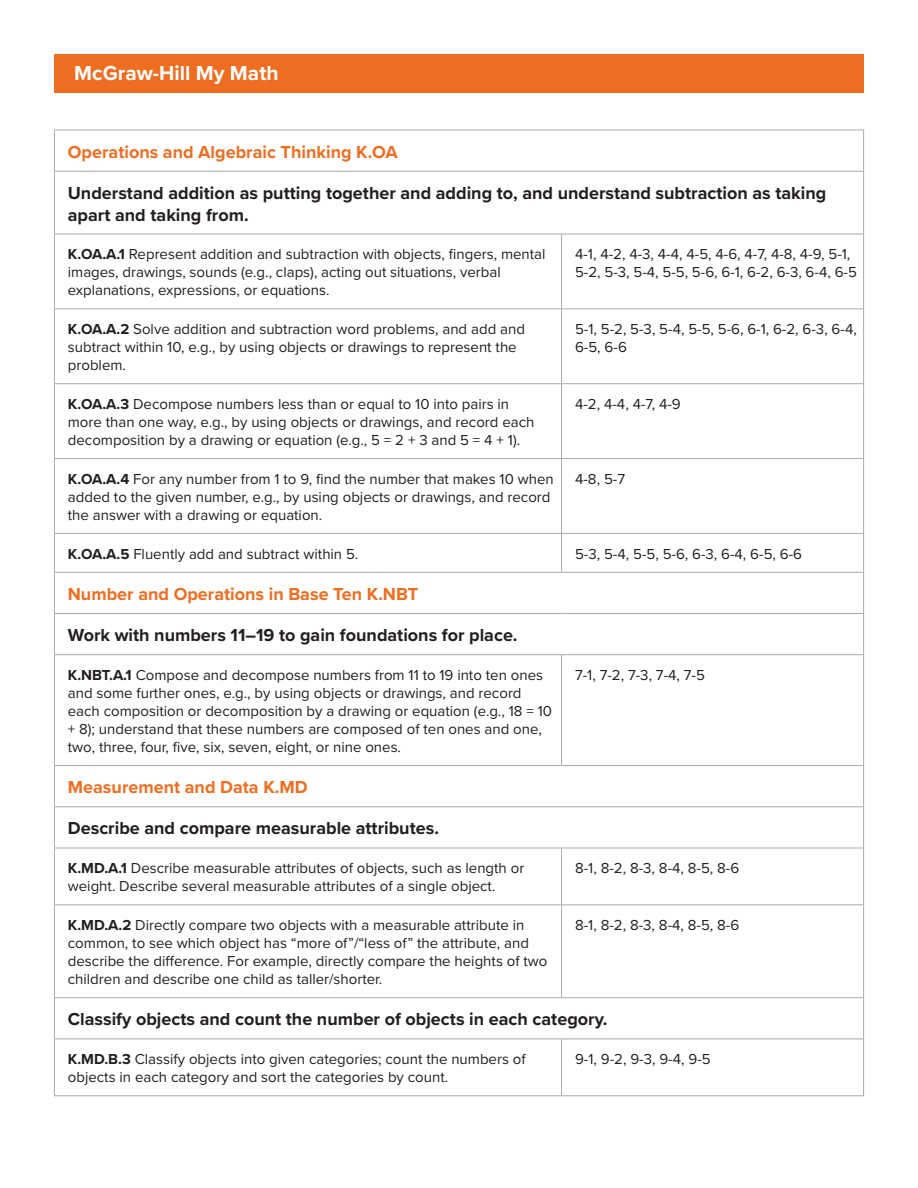
<style>
.page{position:relative;width:918px;height:1188px;background:#fff}
.page>*{position:absolute;margin:0;border:0;box-sizing:border-box;transform-origin:0 0}
.t1{font:700 21px "Proxima Nova";color:#fff}
.t2{font:700 18px/21.6px "Proxima Nova";color:#231f20}
.t3{font:700 18px "Proxima Nova";color:#ef6d20}
.t4{font:15px/18px "Proxima Nova";color:#231f20}
.s1{font-weight:700}
</style>
<div class="page">
<div style="left:54px;top:54px;width:810px;height:39px;background:#ef6d20"></div>
<hr style="left:54px;top:130px;width:508px;height:1px;background:#a8a9ad">
<hr style="left:54px;top:130px;width:1px;height:41px;background:#a8a9ad">
<hr style="left:562px;top:130px;width:302px;height:1px;background:#a8a9ad">
<hr style="left:863px;top:130px;width:1px;height:41px;background:#a8a9ad">
<hr style="left:54px;top:171px;width:508px;height:1px;background:#a8a9ad">
<hr style="left:54px;top:172px;width:1px;height:62px;background:#a8a9ad">
<hr style="left:562px;top:171px;width:302px;height:1px;background:#a8a9ad">
<hr style="left:863px;top:172px;width:1px;height:62px;background:#a8a9ad">
<hr style="left:54px;top:234px;width:508px;height:1px;background:#a8a9ad">
<hr style="left:54px;top:234px;width:1px;height:74px;background:#a8a9ad">
<hr style="left:562px;top:234px;width:302px;height:1px;background:#a8a9ad">
<hr style="left:561px;top:234px;width:1px;height:74px;background:#a8a9ad">
<hr style="left:863px;top:234px;width:1px;height:74px;background:#a8a9ad">
<hr style="left:54px;top:308px;width:508px;height:1px;background:#a8a9ad">
<hr style="left:54px;top:309px;width:1px;height:74px;background:#a8a9ad">
<hr style="left:562px;top:308px;width:302px;height:1px;background:#a8a9ad">
<hr style="left:561px;top:309px;width:1px;height:74px;background:#a8a9ad">
<hr style="left:863px;top:309px;width:1px;height:74px;background:#a8a9ad">
<hr style="left:54px;top:383px;width:508px;height:1px;background:#a8a9ad">
<hr style="left:54px;top:384px;width:1px;height:74px;background:#a8a9ad">
<hr style="left:562px;top:383px;width:302px;height:1px;background:#a8a9ad">
<hr style="left:561px;top:384px;width:1px;height:74px;background:#a8a9ad">
<hr style="left:863px;top:384px;width:1px;height:74px;background:#a8a9ad">
<hr style="left:54px;top:458px;width:508px;height:1px;background:#a8a9ad">
<hr style="left:54px;top:459px;width:1px;height:74px;background:#a8a9ad">
<hr style="left:562px;top:458px;width:302px;height:1px;background:#a8a9ad">
<hr style="left:561px;top:459px;width:1px;height:74px;background:#a8a9ad">
<hr style="left:863px;top:459px;width:1px;height:74px;background:#a8a9ad">
<hr style="left:54px;top:533px;width:508px;height:1px;background:#a8a9ad">
<hr style="left:54px;top:534px;width:1px;height:38px;background:#a8a9ad">
<hr style="left:562px;top:533px;width:302px;height:1px;background:#a8a9ad">
<hr style="left:561px;top:534px;width:1px;height:38px;background:#a8a9ad">
<hr style="left:863px;top:534px;width:1px;height:38px;background:#a8a9ad">
<hr style="left:54px;top:572px;width:508px;height:1px;background:#a8a9ad">
<hr style="left:54px;top:573px;width:1px;height:40px;background:#a8a9ad">
<hr style="left:562px;top:572px;width:302px;height:1px;background:#a8a9ad">
<hr style="left:863px;top:573px;width:1px;height:40px;background:#a8a9ad">
<hr style="left:54px;top:613px;width:508px;height:1px;background:#a8a9ad">
<hr style="left:54px;top:614px;width:1px;height:40px;background:#a8a9ad">
<hr style="left:562px;top:613px;width:302px;height:1px;background:#a8a9ad">
<hr style="left:863px;top:614px;width:1px;height:40px;background:#a8a9ad">
<hr style="left:54px;top:654px;width:508px;height:1px;background:#a8a9ad">
<hr style="left:54px;top:655px;width:1px;height:110px;background:#a8a9ad">
<hr style="left:562px;top:654px;width:302px;height:1px;background:#a8a9ad">
<hr style="left:561px;top:655px;width:1px;height:110px;background:#a8a9ad">
<hr style="left:863px;top:655px;width:1px;height:110px;background:#a8a9ad">
<hr style="left:54px;top:765px;width:508px;height:1px;background:#a8a9ad">
<hr style="left:54px;top:766px;width:1px;height:40px;background:#a8a9ad">
<hr style="left:562px;top:765px;width:302px;height:1px;background:#a8a9ad">
<hr style="left:863px;top:766px;width:1px;height:40px;background:#a8a9ad">
<hr style="left:54px;top:806px;width:508px;height:1px;background:#a8a9ad">
<hr style="left:54px;top:807px;width:1px;height:41px;background:#a8a9ad">
<hr style="left:562px;top:806px;width:302px;height:1px;background:#a8a9ad">
<hr style="left:863px;top:807px;width:1px;height:41px;background:#a8a9ad">
<hr style="left:54px;top:848px;width:508px;height:1px;background:#a8a9ad">
<hr style="left:54px;top:848px;width:1px;height:56px;background:#a8a9ad">
<hr style="left:562px;top:848px;width:302px;height:1px;background:#a8a9ad">
<hr style="left:561px;top:848px;width:1px;height:56px;background:#a8a9ad">
<hr style="left:863px;top:848px;width:1px;height:56px;background:#a8a9ad">
<hr style="left:54px;top:904px;width:508px;height:1px;background:#a8a9ad">
<hr style="left:54px;top:905px;width:1px;height:92px;background:#a8a9ad">
<hr style="left:562px;top:904px;width:302px;height:1px;background:#a8a9ad">
<hr style="left:561px;top:905px;width:1px;height:92px;background:#a8a9ad">
<hr style="left:863px;top:905px;width:1px;height:92px;background:#a8a9ad">
<hr style="left:54px;top:997px;width:508px;height:1px;background:#a8a9ad">
<hr style="left:54px;top:998px;width:1px;height:41px;background:#a8a9ad">
<hr style="left:562px;top:997px;width:302px;height:1px;background:#a8a9ad">
<hr style="left:863px;top:998px;width:1px;height:41px;background:#a8a9ad">
<hr style="left:54px;top:1039px;width:508px;height:1px;background:#a8a9ad">
<hr style="left:54px;top:1039px;width:1px;height:56px;background:#a8a9ad">
<hr style="left:562px;top:1039px;width:302px;height:1px;background:#a8a9ad">
<hr style="left:561px;top:1039px;width:1px;height:56px;background:#a8a9ad">
<hr style="left:863px;top:1039px;width:1px;height:56px;background:#a8a9ad">
<hr style="left:54px;top:1095px;width:508px;height:1px;background:#a8a9ad">
<hr style="left:562px;top:1095px;width:302px;height:1px;background:#a8a9ad">
<h1 class="t1" style="left:74px;top:58px;width:206px">McGraw-Hill My Math</h1>
<p class="t3" style="left:68px;top:138px;width:331px">Operations and Algebraic Thinking K.OA</p>
<p class="t2" style="left:68px;top:182px;width:760px">Understand addition as putting together and adding to, and understand subtraction as taking apart and taking from.</p>
<p class="t4" style="left:68px;top:245px;width:479px"><span class="s1">K.OA.A.1</span> Represent addition and subtraction with objects, fingers, mental images, drawings, sounds (e.g., claps), acting out situations, verbal explanations, expressions, or equations.</p>
<p class="t4" style="left:575px;top:245px;width:283px">4-1, 4-2, 4-3, 4-4, 4-5, 4-6, 4-7, 4-8, 4-9, 5-1,<br>5-2, 5-3, 5-4, 5-5, 5-6, 6-1, 6-2, 6-3, 6-4, 6-5</p>
<p class="t4" style="left:68px;top:320px;width:459px"><span class="s1">K.OA.A.2</span> Solve addition and subtraction word problems, and add and subtract within 10, e.g., by using objects or drawings to represent the problem.</p>
<p class="t4" style="left:575px;top:320px;width:283px">5-1, 5-2, 5-3, 5-4, 5-5, 5-6, 6-1, 6-2, 6-3, 6-4,<br>6-5, 6-6</p>
<p class="t4" style="left:68px;top:394px;width:468px"><span class="s1">K.OA.A.3</span> Decompose numbers less than or equal to 10 into pairs in more than one way, e.g., by using objects or drawings, and record each decomposition by a drawing or equation (e.g., 5 = 2 + 3 and 5 = 4 + 1).</p>
<p class="t4" style="left:575px;top:394px;width:107px">4-2, 4-4, 4-7, 4-9</p>
<p class="t4" style="left:68px;top:469px;width:487px"><span class="s1">K.OA.A.4</span> For any number from 1 to 9, find the number that makes 10 when added to the given number, e.g., by using objects or drawings, and record the answer with a drawing or equation.</p>
<p class="t4" style="left:575px;top:469px;width:51px">4-8, 5-7</p>
<p class="t4" style="left:68px;top:544px;width:292px"><span class="s1">K.OA.A.5</span> Fluently add and subtract within 5.</p>
<p class="t4" style="left:575px;top:544px;width:228px">5-3, 5-4, 5-5, 5-6, 6-3, 6-4, 6-5, 6-6</p>
<p class="t3" style="left:68px;top:581px;width:352px">Number and Operations in Base Ten K.NBT</p>
<p class="t2" style="left:68px;top:624px;width:451px">Work with numbers 11–19 to gain foundations for place.</p>
<p class="t4" style="left:68px;top:665px;width:486px"><span class="s1">K.NBT.A.1</span> Compose and decompose numbers from 11 to 19 into ten ones and some further ones, e.g., by using objects or drawings, and record each composition or decomposition by a drawing or equation (e.g., 18 = 10 + 8); understand that these numbers are composed of ten ones and one, two, three, four, five, six, seven, eight, or nine ones.</p>
<p class="t4" style="left:575px;top:665px;width:131px">7-1, 7-2, 7-3, 7-4, 7-5</p>
<p class="t3" style="left:68px;top:774px;width:241px">Measurement and Data K.MD</p>
<p class="t2" style="left:68px;top:817px;width:373px">Describe and compare measurable attributes.</p>
<p class="t4" style="left:68px;top:859px;width:458px"><span class="s1">K.MD.A.1</span> Describe measurable attributes of objects, such as length or weight. Describe several measurable attributes of a single object.</p>
<p class="t4" style="left:575px;top:859px;width:166px">8-1, 8-2, 8-3, 8-4, 8-5, 8-6</p>
<p class="t4" style="left:68px;top:916px;width:481px"><span class="s1">K.MD.A.2</span> Directly compare two objects with a measurable attribute in common, to see which object has “more of”/“less of” the attribute, and describe the difference. For example, directly compare the heights of two children and describe one child as taller/shorter.</p>
<p class="t4" style="left:575px;top:916px;width:166px">8-1, 8-2, 8-3, 8-4, 8-5, 8-6</p>
<p class="t2" style="left:68px;top:1008px;width:541px">Classify objects and count the number of objects in each category.</p>
<p class="t4" style="left:68px;top:1050px;width:459px"><span class="s1">K.MD.B.3</span> Classify objects into given categories; count the numbers of objects in each category and sort the categories by count.</p>
<p class="t4" style="left:575px;top:1050px;width:137px">9-1, 9-2, 9-3, 9-4, 9-5</p>
</div>
